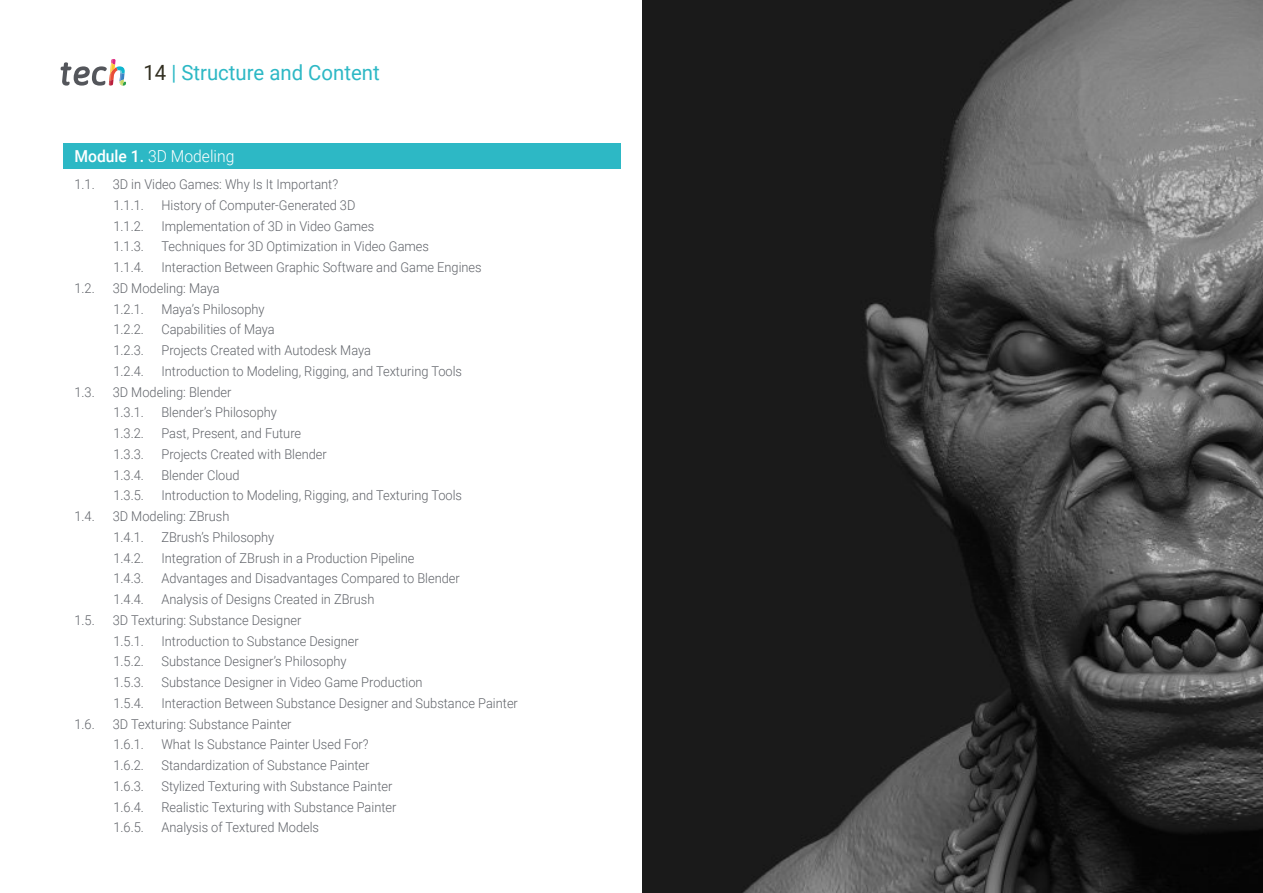
<style>
.page{position:relative;width:1263px;height:893px;background:#fff}
.page>*{position:absolute;margin:0;border:0;box-sizing:border-box;transform-origin:0 0}
.t1{font:21px "Roboto";color:#2db8c5}
.t2{font:300 16.5px "Roboto";color:#fff;scale:.95 1}
.t3{font:300 13.5px/20.7px "Roboto";color:#61646a;scale:.95 1}
.s1{color:#312e20}
.s2{font-weight:500}
</style>
<div class="page">
<div style="left:63px;top:143px;width:558px;height:25px;background:#2db8c5"></div>
<svg style="left:61px;top:59px;width:65px;height:27px"></svg>
<img style="left:642px;top:0;width:621px;height:893px">
<h1 class="t1" style="left:144px;top:57px;width:238px"><span class="s1">14</span> | Structure and Content</h1>
<p class="t2" style="left:74px;top:144px;width:170px"><span class="s2">Module 1.</span> 3D Modeling</p>
<p class="t3" style="left:74px;top:173px;width:23px">1.1.</p>
<p class="t3" style="left:113px;top:173px;width:239px">3D in Video Games: Why Is It Important?<br>1.1.1.</p>
<p class="t3" style="left:161px;top:194px;width:206px">History of Computer-Generated 3D</p>
<p class="t3" style="left:113px;top:215px;width:34px">1.1.2.</p>
<p class="t3" style="left:161px;top:215px;width:226px">Implementation of 3D in Video Games</p>
<p class="t3" style="left:113px;top:236px;width:34px">1.1.3.</p>
<p class="t3" style="left:161px;top:236px;width:283px">Techniques for 3D Optimization in Video Games</p>
<p class="t3" style="left:113px;top:256px;width:34px">1.1.4.</p>
<p class="t3" style="left:161px;top:256px;width:339px">Interaction Between Graphic Software and Game Engines</p>
<p class="t3" style="left:74px;top:277px;width:23px">1.2.</p>
<p class="t3" style="left:113px;top:277px;width:114px">3D Modeling: Maya<br>1.2.1.</p>
<p class="t3" style="left:161px;top:298px;width:110px">Maya’s Philosophy</p>
<p class="t3" style="left:113px;top:319px;width:34px">1.2.2.</p>
<p class="t3" style="left:161px;top:319px;width:121px">Capabilities of Maya</p>
<p class="t3" style="left:113px;top:339px;width:34px">1.2.3.</p>
<p class="t3" style="left:161px;top:339px;width:222px">Projects Created with Autodesk Maya</p>
<p class="t3" style="left:113px;top:360px;width:34px">1.2.4.</p>
<p class="t3" style="left:161px;top:360px;width:318px">Introduction to Modeling, Rigging, and Texturing Tools</p>
<p class="t3" style="left:74px;top:381px;width:23px">1.3.</p>
<p class="t3" style="left:113px;top:381px;width:127px">3D Modeling: Blender<br>1.3.1.</p>
<p class="t3" style="left:161px;top:402px;width:123px">Blender’s Philosophy</p>
<p class="t3" style="left:113px;top:422px;width:34px">1.3.2.</p>
<p class="t3" style="left:161px;top:422px;width:149px">Past, Present, and Future</p>
<p class="t3" style="left:113px;top:443px;width:34px">1.3.3.</p>
<p class="t3" style="left:161px;top:443px;width:176px">Projects Created with Blender</p>
<p class="t3" style="left:113px;top:464px;width:34px">1.3.4.</p>
<p class="t3" style="left:161px;top:464px;width:84px">Blender Cloud</p>
<p class="t3" style="left:113px;top:485px;width:34px">1.3.5.</p>
<p class="t3" style="left:161px;top:485px;width:318px">Introduction to Modeling, Rigging, and Texturing Tools</p>
<p class="t3" style="left:74px;top:505px;width:23px">1.4.</p>
<p class="t3" style="left:113px;top:505px;width:124px">3D Modeling: ZBrush<br>1.4.1.</p>
<p class="t3" style="left:161px;top:526px;width:120px">ZBrush’s Philosophy</p>
<p class="t3" style="left:113px;top:547px;width:34px">1.4.2.</p>
<p class="t3" style="left:161px;top:547px;width:268px">Integration of ZBrush in a Production Pipeline</p>
<p class="t3" style="left:113px;top:568px;width:34px">1.4.3.</p>
<p class="t3" style="left:161px;top:568px;width:316px">Advantages and Disadvantages Compared to Blender</p>
<p class="t3" style="left:113px;top:588px;width:34px">1.4.4.</p>
<p class="t3" style="left:161px;top:588px;width:226px">Analysis of Designs Created in ZBrush</p>
<p class="t3" style="left:74px;top:609px;width:23px">1.5.</p>
<p class="t3" style="left:113px;top:609px;width:200px">3D Texturing: Substance Designer<br>1.5.1.</p>
<p class="t3" style="left:161px;top:630px;width:209px">Introduction to Substance Designer</p>
<p class="t3" style="left:113px;top:651px;width:34px">1.5.2.</p>
<p class="t3" style="left:161px;top:651px;width:196px">Substance Designer’s Philosophy</p>
<p class="t3" style="left:113px;top:671px;width:34px">1.5.3.</p>
<p class="t3" style="left:161px;top:671px;width:276px">Substance Designer in Video Game Production</p>
<p class="t3" style="left:113px;top:692px;width:34px">1.5.4.</p>
<p class="t3" style="left:161px;top:692px;width:377px">Interaction Between Substance Designer and Substance Painter</p>
<p class="t3" style="left:74px;top:713px;width:23px">1.6.</p>
<p class="t3" style="left:113px;top:713px;width:190px">3D Texturing: Substance Painter<br>1.6.1.</p>
<p class="t3" style="left:161px;top:734px;width:220px">What Is Substance Painter Used For?</p>
<p class="t3" style="left:113px;top:754px;width:34px">1.6.2.</p>
<p class="t3" style="left:161px;top:754px;width:221px">Standardization of Substance Painter</p>
<p class="t3" style="left:113px;top:775px;width:34px">1.6.3.</p>
<p class="t3" style="left:161px;top:775px;width:245px">Stylized Texturing with Substance Painter</p>
<p class="t3" style="left:113px;top:796px;width:34px">1.6.4.</p>
<p class="t3" style="left:161px;top:796px;width:249px">Realistic Texturing with Substance Painter</p>
<p class="t3" style="left:113px;top:817px;width:34px">1.6.5.</p>
<p class="t3" style="left:161px;top:817px;width:167px">Analysis of Textured Models</p>
</div>
